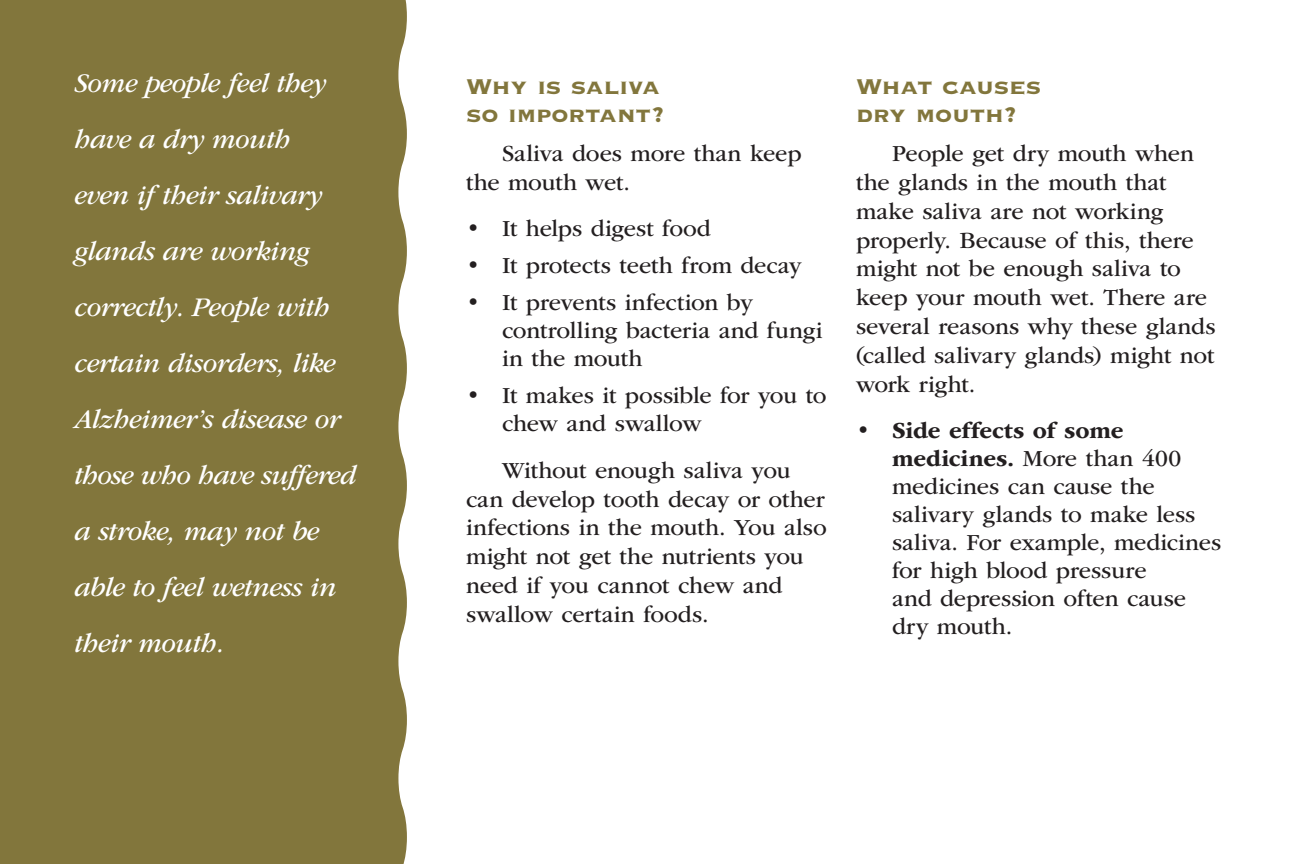
<style>
.page{position:relative;width:1296px;height:864px;background:#fff}
.page>*{position:absolute;margin:0;border:0;box-sizing:border-box;transform-origin:0 0}
.t1{font:italic 28px/56px "ITC Garamond Std";letter-spacing:-.02em;color:#fff}
.t2{font:28px/28px "Copperplate Gothic Std 33 BC";letter-spacing:-.015em;color:#82763c}
.t3{font:24px/28.8px "ITC Garamond Std";letter-spacing:-.005em;color:#231f20}
.s1{font-weight:700}
</style>
<div class="page">
<div style="left:0;top:0;width:407px;height:864px;background:#82763c"></div>
<p class="t1" style="left:74px;top:55px;width:284px">Some people feel they have a dry mouth<br>even if their salivary glands are working correctly. People with certain disorders, like<br>Alzheimer’s disease or those who have suffered a stroke, may not be able to feel wetness in their mouth.</p>
<h2 class="t2" style="left:466px;top:73px;width:200px">Why is saliva so important?</h2>
<p class="t3" style="left:466px;top:140px;width:337px;text-indent:36px">Saliva does more than keep the mouth wet.</p>
<p class="t3" style="left:466px;top:214px;width:246px">• It helps digest food</p>
<p class="t3" style="left:466px;top:251px;width:337px">• It protects teeth from decay</p>
<p class="t3" style="left:502px;top:289px;width:322px;line-height:28px;text-indent:-36px">• It prevents infection by controlling bacteria and fungi in the mouth</p>
<p class="t3" style="left:502px;top:382px;width:326px;line-height:28px;text-indent:-36px">• It makes it possible for you to chew and swallow</p>
<p class="t3" style="left:466px;top:456px;width:362px;text-indent:36px">Without enough saliva you can develop tooth decay or other infections in the mouth. You also might not get the nutrients you need if you cannot chew and swallow certain foods.</p>
<h2 class="t2" style="left:856px;top:73px;width:187px">What causes dry mouth?</h2>
<p class="t3" style="left:856px;top:140px;width:361px;text-indent:36px">People get dry mouth when the glands in the mouth that make saliva are not working properly. Because of this, there might not be enough saliva to keep your mouth wet. There are several reasons why these glands (called salivary glands) might not work right.</p>
<p class="t3" style="left:892px;top:416px;width:331px;line-height:28px;text-indent:-36px">• <span class="s1">Side effects of some medicines.</span> More than 400 medicines can cause the salivary glands to make less saliva. For example, medicines for high blood pressure<br>and depression often cause dry mouth.</p>
</div>
